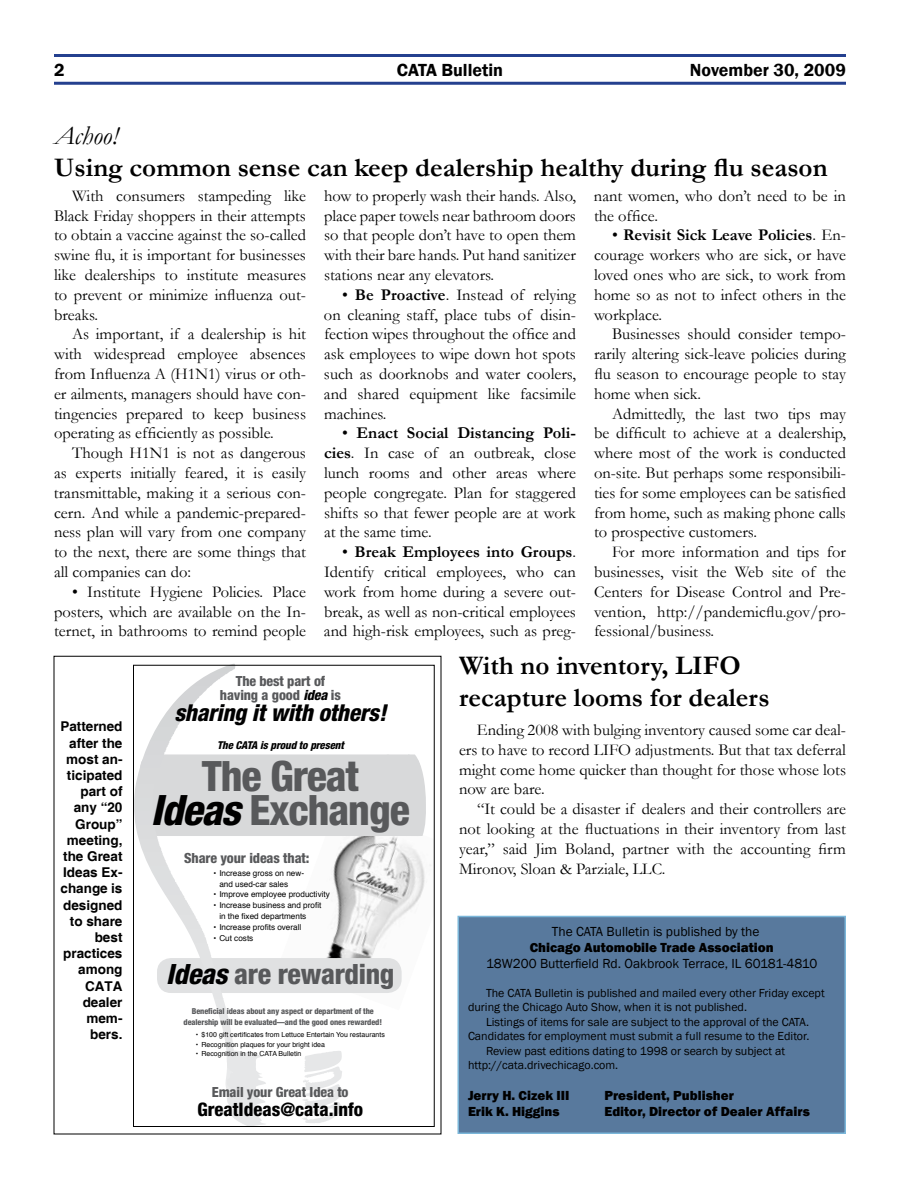
<style>
.page{position:relative;width:918px;height:1188px;background:#fff}
.page>*{position:absolute;margin:0;border:0;box-sizing:border-box;transform-origin:0 0}
.t1{font:800 condensed 42px/34.2px "Helvetica Neue";letter-spacing:-.025em;color:#58595b;text-align:center}
.t2{font:800 condensed 27.9px "Helvetica Neue";letter-spacing:-.01em;color:#58595b}
.t3{font:700 27px/32.4px "Garamond";color:#000}
.t4{font:italic 27px "Garamond";color:#000}
.t5{font:italic 800 condensed 23.25px "Helvetica Neue";letter-spacing:-.01em;color:#000}
.t6{font:800 condensed 18.6px "Helvetica Neue";color:#000}
.t7{font:600 18px "Franklin Gothic";color:#000}
.t8{font:16.5px/19.8px "Garamond";color:#000;text-align:justify}
.t9{font:800 condensed 13.95px/14px "Helvetica Neue";letter-spacing:-.01em;color:#58595b;text-align:center}
.t10{font:700 13.5px/16.2px "Helvetica";color:#000;text-align:right}
.t11{font:800 13.5px "Franklin Gothic";color:#000}
.t12{font:13.5px "Franklin Gothic";color:#000}
.t13{font:12px/14.4px "Franklin Gothic";color:#000}
.t14{font:italic 800 condensed 10.8px "Helvetica Neue";letter-spacing:-.01em;color:#000}
.t15{font:8.1px/10.8px "Helvetica";color:#000}
.t16{font:800 condensed 8.1px/10.8px "Helvetica Neue";letter-spacing:-.01em;color:#58595b;text-align:center}
.t17{font:7.05px "Helvetica";color:#000}
.s1{font-weight:700}
.s2{font-style:italic;color:#000}
</style>
<div class="page">
<img style="left:326px;top:836px;width:105px;height:154px">
<div style="left:157px;top:958px;width:245px;height:35px;background:#e0e1e2;border-radius:14px"></div>
<svg style="left:135px;top:667px;width:100px;height:422px"></svg>
<svg style="left:227px;top:1050px;width:39px;height:75px"></svg>
<svg style="left:302px;top:1051px;width:40px;height:72px"></svg>
<div style="left:140px;top:754px;width:286px;height:82px;background:#d8d9da"></div>
<div style="left:133px;top:665px;width:301px;height:462px;border:1px solid #000"></div>
<div style="left:458px;top:916px;width:387px;height:217px;background:#58799d"></div>
<div style="left:458px;top:916px;width:388px;height:218px;border:2px solid #7ab6d9"></div>
<hr style="left:54px;top:54px;width:792px;height:3px;background:#24408f">
<hr style="left:54px;top:82px;width:792px;height:3px;background:#24408f">
<p class="t7" style="left:54px;top:59px;width:12px">2</p>
<p class="t7" style="left:397px;top:59px;width:108px">CATA Bulletin</p>
<p class="t7" style="left:690px;top:59px;width:158px">November 30, 2009</p>
<h3 class="t4" style="left:54px;top:117px;width:66px">Achoo!</h3>
<h3 class="t3" style="left:54px;top:151px;width:775px">Using common sense can keep dealership healthy during flu season</h3>
<p class="t8" style="left:54px;top:185px;width:254px;text-indent:18px">With consumers stampeding like Black Friday shoppers in their attempts to obtain a vaccine against the so-called swine flu, it is important for businesses like dealerships to institute measures to prevent or minimize influenza out&shy;breaks.</p>
<p class="t8" style="left:54px;top:324px;width:254px;text-indent:18px">As important, if a dealership is hit with widespread employee absences from Influenza A (H1N1) virus or oth&shy;er ailments, managers should have con&shy;tingencies prepared to keep business operating as efficiently as possible.</p>
<p class="t8" style="left:54px;top:443px;width:254px;text-indent:18px">Though H1N1 is not as dangerous as experts initially feared, it is easily transmittable, making it a serious con&shy;cern. And while a pandemic-prepared&shy;ness plan will vary from one company to the next, there are some things that all companies can do:</p>
<p class="t8" style="left:54px;top:581px;width:254px;text-indent:18px">• Institute Hygiene Policies. Place posters, which are available on the In&shy;ternet, in bathrooms to remind people</p>
<p class="t8" style="left:324px;top:185px;width:254px">how to properly wash their hands. Also, place paper towels near bathroom doors so that people don’t have to open them with their bare hands. Put hand sanitizer stations near any elevators.</p>
<p class="t8" style="left:324px;top:284px;width:254px;text-indent:18px">• <span class="s1">Be Proactive</span>. Instead of relying on cleaning staff, place tubs of disin&shy;fection wipes throughout the office and ask employees to wipe down hot spots such as doorknobs and water coolers, and shared equipment like facsimile machines.</p>
<p class="t8" style="left:324px;top:423px;width:254px;text-indent:18px">• <span class="s1">Enact Social Distancing Poli&shy;cies</span>. In case of an outbreak, close lunch rooms and other areas where people congregate. Plan for staggered shifts so that fewer people are at work at the same time.</p>
<p class="t8" style="left:324px;top:542px;width:254px;text-indent:18px">• <span class="s1">Break Employees into Groups</span>.<br>Identify critical employees, who can work from home during a severe out&shy;break, as well as non-critical employees and high-risk employees, such as preg-</p>
<p class="t8" style="left:594px;top:185px;width:254px">nant women, who don’t need to be in the office.</p>
<p class="t8" style="left:594px;top:225px;width:254px;text-indent:18px">• <span class="s1">Revisit Sick Leave Policies</span>. En&shy;courage workers who are sick, or have loved ones who are sick, to work from home so as not to infect others in the workplace.</p>
<p class="t8" style="left:594px;top:324px;width:254px;text-indent:18px">Businesses should consider tempo&shy;rarily altering sick-leave policies during flu season to encourage people to stay home when sick.</p>
<p class="t8" style="left:594px;top:403px;width:254px;text-indent:18px">Admittedly, the last two tips may be difficult to achieve at a dealership, where most of the work is conducted on-site. But perhaps some responsibili&shy;ties for some employees can be satisfied from home, such as making phone calls to prospective customers.</p>
<p class="t8" style="left:594px;top:542px;width:254px;text-indent:18px">For more information and tips for businesses, visit the Web site of the Centers for Disease Control and Pre&shy;vention, http://pandemicflu.gov/pro&shy;fessional/business.</p>
<p class="t10" style="left:60px;top:719px;width:64px">Patterned after the most an&shy;ticipated part of any “20<br>Group” meeting, the Great<br>Ideas Ex&shy;change is designed to share best practices among<br>CATA dealer mem&shy;bers.</p>
<p class="t9" style="left:220px;top:673px;width:122px">The best part of having a good <span class="s2">idea</span> is</p>
<h3 class="t5" style="left:174px;top:698px;width:214px">sharing it with others!</h3>
<p class="t14" style="left:217px;top:739px;width:128px">The CATA is proud to present</p>
<h1 class="t1" style="left:151px;top:758px;width:260px">The Great<br><span class="s2">Ideas</span> Exchange</h1>
<p class="t15" style="left:219px;top:868px;width:86px;text-indent:-6px">• Increase gross on new&shy;and used-car sales</p>
<p class="t15" style="left:214px;top:889px;width:118px">• Improve employee productivity</p>
<p class="t15" style="left:219px;top:900px;width:103px;text-indent:-6px">• Increase business and profit in the fixed departments</p>
<p class="t15" style="left:214px;top:922px;width:89px">• Increase profits overall</p>
<p class="t15" style="left:214px;top:933px;width:41px">• Cut costs</p>
<h2 class="t2" style="left:166px;top:957px;width:230px"><span class="s2">Ideas</span> are rewarding</h2>
<p class="t9" style="left:184px;top:851px;width:127px">Share your ideas that:</p>
<p class="t16" style="left:184px;top:1006px;width:200px">Beneficial ideas about any aspect or department of the dealership will be evaluated—and the good ones rewarded!</p>
<p class="t17" style="left:196px;top:1030px;width:191px">• $100 gift certificates from Lettuce Entertain You restaurants</p>
<p class="t17" style="left:196px;top:1039px;width:131px">• Recognition plaques for your bright idea</p>
<p class="t17" style="left:196px;top:1048px;width:107px">• Recognition in the CATA Bulletin</p>
<p class="t9" style="left:212px;top:1085px;width:138px">Email your Great Idea to</p>
<p class="t6" style="left:197px;top:1098px;width:167px">GreatIdeas@cata.info</p>
<h3 class="t3" style="left:459px;top:649px;width:312px">With no inventory, LIFO recapture looms for dealers</h3>
<p class="t8" style="left:459px;top:719px;width:389px;text-indent:18px">Ending 2008 with bulging inventory caused some car deal&shy;ers to have to record LIFO adjustments. But that tax deferral might come home quicker than thought for those whose lots now are bare.</p>
<p class="t8" style="left:459px;top:799px;width:389px;text-indent:18px">“It could be a disaster if dealers and their controllers are not looking at the fluctuations in their inventory from last year,” said Jim Boland, partner with the accounting firm Mironov, Sloan &amp; Parziale, LLC.</p>
<p class="t12" style="left:552px;top:923px;width:209px">The CATA Bulletin is published by the</p>
<p class="t11" style="left:530px;top:939px;width:245px">Chicago Automobile Trade Association</p>
<p class="t12" style="left:486px;top:955px;width:333px">18W200 Butterfield Rd. Oakbrook Terrace, IL 60181-4810</p>
<p class="t13" style="left:468px;top:986px;width:358px;text-indent:18px">The CATA Bulletin is published and mailed every other Friday except during the Chicago Auto Show, when it is not published.</p>
<p class="t13" style="left:486px;top:1015px;width:325px">Listings of items for sale are subject to the approval of the CATA.</p>
<p class="t13" style="left:468px;top:1029px;width:343px">Candidates for employment must submit a full resume to the Editor.</p>
<p class="t13" style="left:486px;top:1044px;width:301px">Review past editions dating to 1998 or search by subject at</p>
<p class="t13" style="left:468px;top:1058px;width:152px">http://cata.drivechicago.com.</p>
<p class="t11" style="left:468px;top:1086px;width:103px">Jerry H. Cizek III</p>
<p class="t11" style="left:604px;top:1086px;width:131px">President, Publisher</p>
<p class="t11" style="left:468px;top:1102px;width:93px">Erik K. Higgins</p>
<p class="t11" style="left:604px;top:1102px;width:207px">Editor, Director of Dealer Affairs</p>
</div>
